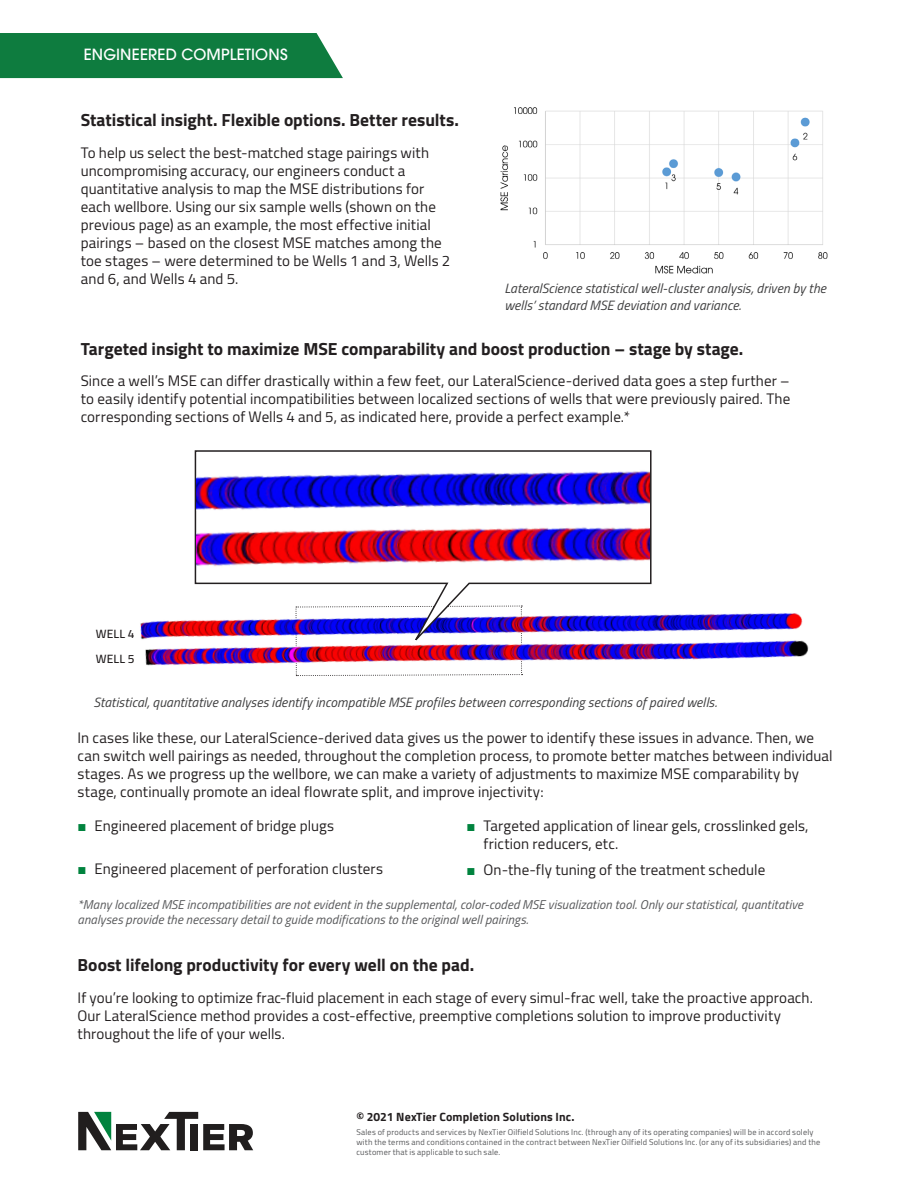
<style>
.page{position:relative;width:918px;height:1188px;background:#fff}
.page>*{position:absolute;margin:0;border:0;box-sizing:border-box;transform-origin:0 0}
.Body_Subhead{font:700 17.55px "Cairo";color:#231f20}
.t1{font:500 15.3px "ITC Avant Garde Pro";letter-spacing:.01em;color:#fff}
.t2{font:15px/18px "Cairo";letter-spacing:.005em;color:#231f20}
.Image_Caption{font:italic 13.5px/16.2px "Cairo";letter-spacing:.01em;color:#3e3e3f}
.t3{font:italic 12.75px/15px "Cairo";letter-spacing:.01em;color:#57585a}
.t4{font:700 12px "Cairo";letter-spacing:.015em;color:#231f20}
.t5{font:600 12px "Cairo";letter-spacing:.015em;color:#231f20}
.t6{font:8.25px/9.9px "Cairo";letter-spacing:.025em;color:#57585a}
.s1{font-family:"Arial";color:#00833e}
</style>
<div class="page">
<svg style="left:78px;top:1112px;width:175px;height:38px"></svg>
<div style="left:0;top:33px;width:343px;height:45px;background:#0e7c3f"></div>
<svg style="left:296px;top:674px;width:227px;height:2px"></svg>
<img style="left:140px;top:613px;width:669px;height:61px">
<svg style="left:194px;top:450px;width:458px;height:200px"></svg>
<img style="left:197px;top:450px;width:453px;height:126px">
<img style="left:500px;top:107px;width:328px;height:167px">
<p class="t1" style="left:84px;top:45px;width:205px">ENGINEERED COMPLETIONS</p>
<p class="Body_Subhead" style="left:81px;top:106px;width:380px">Statistical insight. Flexible options. Better results.</p>
<p class="t2" style="left:81px;top:143px;width:371px">To help us select the best-matched stage pairings with uncompromising accuracy, our engineers conduct a quantitative analysis to map the MSE distributions for each wellbore. Using our six sample wells (shown on the previous page) as an example, the most effective initial pairings – based on the closest MSE matches among the toe stages – were determined to be Wells 1 and 3, Wells 2 and 6, and Wells 4 and 5.</p>
<p class="Image_Caption" style="left:504px;top:279px;width:323px">LateralScience statistical well-cluster analysis, driven by the wells’ standard MSE deviation and variance.</p>
<p class="Body_Subhead" style="left:81px;top:334px;width:664px">Targeted insight to maximize MSE comparability and boost production – stage by stage.</p>
<p class="t2" style="left:81px;top:372px;width:711px;text-align:justify">Since a well’s MSE can differ drastically within a few feet, our LateralScience-derived data goes a step further – to easily identify potential incompatibilities between localized sections of wells that were previously paired. The corresponding sections of Wells 4 and 5, as indicated here, provide a perfect example.*</p>
<p class="t5" style="left:96px;top:623px;width:40px">WELL 4</p>
<p class="t5" style="left:96px;top:649px;width:40px">WELL 5</p>
<p class="Image_Caption" style="left:93px;top:692px;width:625px">Statistical, quantitative analyses identify incompatible MSE profiles between corresponding sections of paired wells.</p>
<p class="t2" style="left:78px;top:728px;width:757px">In cases like these, our LateralScience-derived data gives us the power to identify these issues in advance. Then, we can switch well pairings as needed, throughout the completion process, to promote better matches between individual stages. As we progress up the wellbore, we can make a variety of adjustments to maximize MSE comparability by stage, continually promote an ideal flowrate split, and improve injectivity:</p>
<p class="t2" style="left:78px;top:816px;width:258px"><span class="s1">■</span> Engineered placement of bridge plugs</p>
<p class="t2" style="left:78px;top:860px;width:307px"><span class="s1">■</span> Engineered placement of perforation clusters</p>
<p class="t2" style="left:484px;top:816px;width:327px;text-indent:-17px"><span class="s1">■</span> Targeted application of linear gels, crosslinked gels, friction reducers, etc.</p>
<p class="t2" style="left:467px;top:861px;width:300px"><span class="s1">■</span> On-the-fly tuning of the treatment schedule</p>
<p class="t3" style="left:78px;top:896px;width:727px">*Many localized MSE incompatibilities are not evident in the supplemental, color-coded MSE visualization tool. Only our statistical, quantitative analyses provide the necessary detail to guide modifications to the original well pairings.</p>
<p class="Body_Subhead" style="left:78px;top:951px;width:398px">Boost lifelong productivity for every well on the pad.</p>
<p class="t2" style="left:78px;top:988px;width:737px">If you’re looking to optimize frac-fluid placement in each stage of every simul-frac well, take the proactive approach.<br>Our LateralScience method provides a cost-effective, preemptive completions solution to improve productivity throughout the life of your wells.</p>
<p class="t4" style="left:356px;top:1107px;width:220px">© 2021 NexTier Completion Solutions Inc.</p>
<p class="t6" style="left:356px;top:1127px;width:466px">Sales of products and services by NexTier Oilfield Solutions Inc. (through any of its operating companies) will be in accord solely with the terms and conditions contained in the contract between NexTier Oilfield Solutions Inc. (or any of its subsidiaries) and the customer that is applicable to such sale.</p>
</div>
